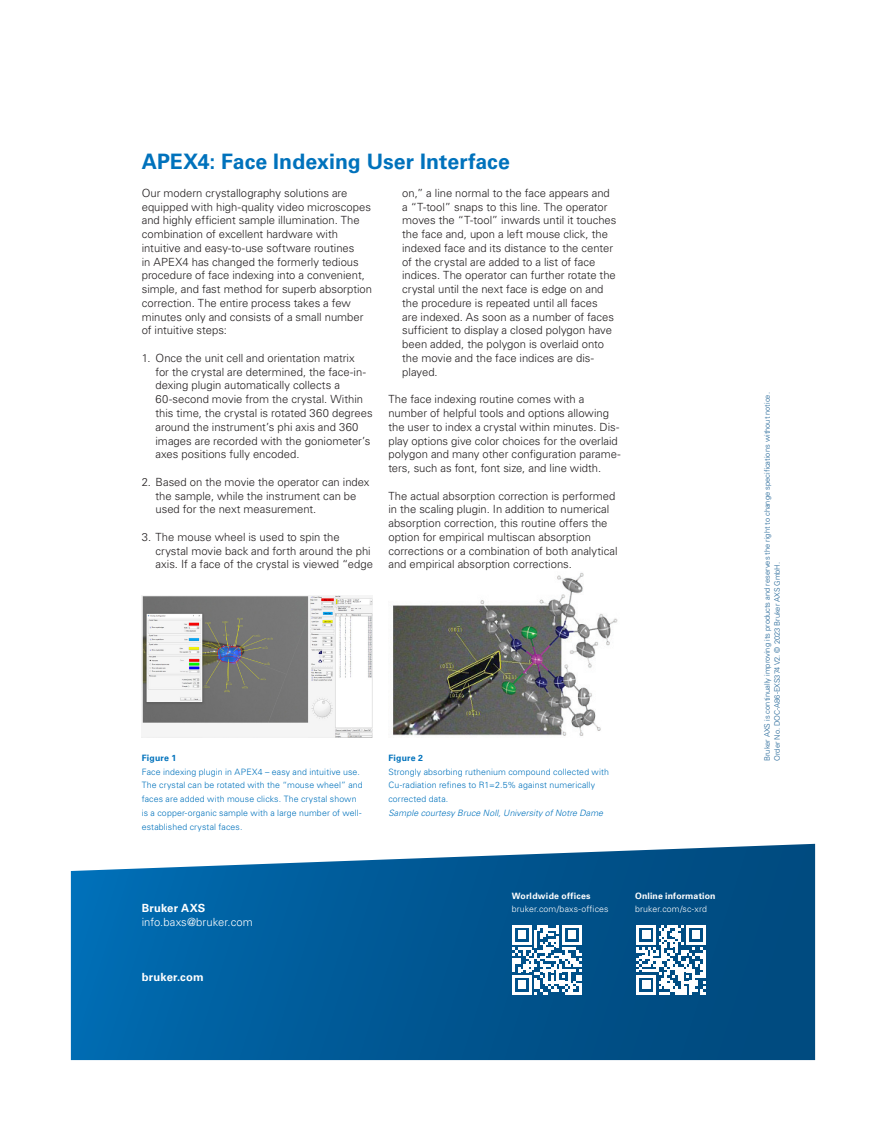
<style>
.page{position:relative;width:886px;height:1131px;background:#fff}
.page>*{position:absolute;margin:0;border:0;box-sizing:border-box;transform-origin:0 0}
.Subheadline_1__weiß{font:700 21.25px "Univers LT Std";letter-spacing:.005em;color:#0072bc}
.Body{font:300 11.25px/13.8px "Univers LT Std";color:#231f20}
.Sub-headline{font:300 11.25px/13.8px "Univers LT Std";letter-spacing:.005em;color:#fff}
.Sub-headline-2{font:700 11.25px "Univers LT Std";letter-spacing:.015em;color:#fff}
.application_legend{font:300 8.75px/13.8px "Univers LT Std";letter-spacing:.015em;color:#0072bc}
.application_legend-2{font:italic 300 8.75px "Univers LT Std";letter-spacing:.01em;color:#0072bc}
.Sub-headline-3{font:300 8.75px/13.8px "Univers LT Std";letter-spacing:.015em;color:#fff}
.Addresse_Headline{font:700 8.75px/13.8px "Univers LT Std";letter-spacing:.015em;color:#fff}
.application_legend-3{font:700 8.75px "Univers LT Std";letter-spacing:.025em;color:#0072bc}
.Brochure_Copyright{font:300 7.5px/10px "Univers LT Std";color:#1c6194}
.s1{font-weight:700}
.s2{font-weight:300}
</style>
<div class="page">
<svg style="left:71px;top:843px;width:744px;height:216px;background:#12649c"></svg>
<svg style="left:512px;top:925px;width:69px;height:69px"></svg>
<svg style="left:636px;top:925px;width:70px;height:69px"></svg>
<img style="left:393px;top:572px;width:225px;height:164px">
<img style="left:141px;top:595px;width:231px;height:142px">
<p class="Subheadline_1__weiß" style="left:142px;top:149px;width:370px">APEX4: Face Indexing User Interface</p>
<p class="Body" style="left:142px;top:186px;width:232px">Our modern crystallography solutions are equipped with high-quality video microscopes and highly efficient sample illumination. The combination of excellent hardware with intuitive and easy-to-use software routines<br>in APEX4 has changed the formerly tedious procedure of face indexing into a convenient, simple, and fast method for superb absorption correction. The entire process takes a few minutes only and consists of a small number of intuitive steps:</p>
<p class="Body" style="left:155px;top:351px;width:219px;text-indent:-14px">1. Once the unit cell and orientation matrix<br>for the crystal are determined, the face-in&shy;dexing plugin automatically collects a 60-second movie from the crystal. Within this time, the crystal is rotated 360 degrees around the instrument’s phi axis and 360 images are recorded with the goniometer’s axes positions fully encoded.</p>
<p class="Body" style="left:155px;top:475px;width:216px;text-indent:-14px">2. Based on the movie the operator can index the sample, while the instrument can be used for the next measurement.</p>
<p class="Body" style="left:155px;top:530px;width:219px;text-indent:-14px">3. The mouse wheel is used to spin the crystal movie back and forth around the phi axis. If a face of the crystal is viewed “edge</p>
<p class="Body" style="left:402px;top:186px;width:216px">on,” a line normal to the face appears and a “T-tool” snaps to this line. The operator moves the “T-tool” inwards until it touches the face and, upon a left mouse click, the indexed face and its distance to the center of the crystal are added to a list of face indices. The operator can further rotate the crystal until the next face is edge on and the procedure is repeated until all faces<br>are indexed. As soon as a number of faces sufficient to display a closed polygon have been added, the polygon is overlaid onto the movie and the face indices are dis&shy;played.</p>
<p class="Body" style="left:388px;top:392px;width:234px">The face indexing routine comes with a number of helpful tools and options allowing the user to index a crystal within minutes. Dis&shy;play options give color choices for the overlaid polygon and many other configuration parame&shy;ters, such as font, font size, and line width.</p>
<p class="Body" style="left:388px;top:488px;width:231px">The actual absorption correction is performed in the scaling plugin. In addition to numerical absorption correction, this routine offers the option for empirical multiscan absorption corrections or a combination of both analytical and empirical absorption corrections.</p>
<p class="application_legend-3" style="left:142px;top:752px;width:36px">Figure 1</p>
<p class="application_legend" style="left:142px;top:764px;width:222px">Face indexing plugin in APEX4 – easy and intuitive use.<br>The crystal can be rotated with the “mouse wheel” and faces are added with mouse clicks. The crystal shown is a copper-organic sample with a large number of well&shy;established crystal faces.</p>
<p class="Sub-headline" style="left:142px;top:901px;width:112px"><span class="s1">Bruker AXS </span>info.baxs@bruker.com</p>
<p class="Sub-headline-2" style="left:142px;top:970px;width:64px">bruker.com</p>
<p class="application_legend-3" style="left:388px;top:752px;width:36px">Figure 2</p>
<p class="application_legend" style="left:388px;top:764px;width:222px">Strongly absorbing ruthenium compound collected with<br>Cu-radiation refines to R1=2.5% against numerically corrected data.</p>
<p class="application_legend-2" style="left:388px;top:807px;width:216px">Sample courtesy Bruce Noll, University of Notre Dame</p>
<p class="Sub-headline-3" style="left:512px;top:888px;width:98px"><span class="s1">Worldwide offices </span>bruker.com/baxs-offices</p>
<p class="Addresse_Headline" style="left:635px;top:888px;width:82px">Online information <span class="s2">bruker.com/sc-xrd</span></p>
<p class="Brochure_Copyright" style="left:762px;top:760px;width:370px;rotate:-90deg">Bruker AXS is continually improving its products and reserves the right to change specifications without notice.<br>Order No. DOC-A86-EXS374 V2. © 2023 Bruker AXS GmbH.</p>
</div>
